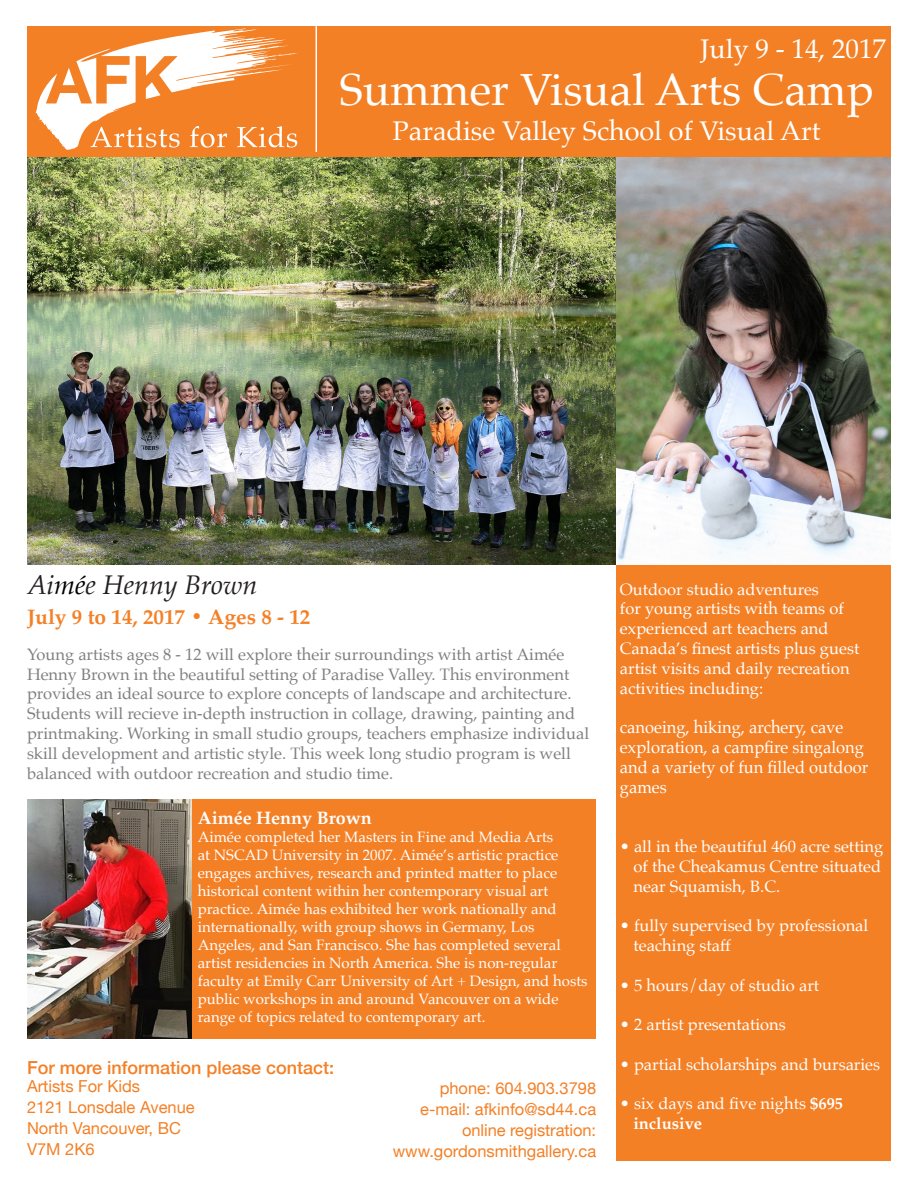
<style>
.page{position:relative;width:918px;height:1188px;background:#fff}
.page>*{position:absolute;margin:0;border:0;box-sizing:border-box;transform-origin:0 0}
.t1{font:45px "Palatino";color:#fff}
.t2{font:27px "Palatino";color:#fff}
.t3{font:italic 27px "Palatino";color:#231f20}
.t4{font:700 21px "Palatino";color:#f48026}
.t5{font:500 18px "Helvetica Neue";color:#f48026}
.t6{font:700 18px "Palatino";color:#fff}
.t7{font:17.4px/19.8px "Palatino";color:#fff;scale:.95 1}
.t8{font:16.5px/19.8px "Palatino";color:#808083}
.t9{font:16.5px/19.8px "Palatino";color:#fff}
.t10{font:16.5px "Helvetica Neue";color:#f48026}
.t11{font:15px/18px "Palatino";color:#fff}
.s1{color:#000}
.s2{font-weight:700}
</style>
<div class="page">
<div style="left:616px;top:564px;width:275px;height:597px;background:#f48026"></div>
<div style="left:191px;top:799px;width:405px;height:240px;background:#f48026"></div>
<img style="left:27px;top:157px;width:864px;height:407px">
<div style="left:27px;top:26px;width:864px;height:131px;background:#f48026"></div>
<svg style="left:36px;top:28px;width:262px;height:122px"></svg>
<img style="left:27px;top:799px;width:164px;height:240px">
<hr style="left:316px;top:26px;width:1px;height:126px;background:#fff">
<p class="t2" style="left:701px;top:27px;width:187px">July 9 - 14, 2017</p>
<p class="t1" style="left:339px;top:53px;width:536px">Summer Visual Arts Camp</p>
<p class="t2" style="left:393px;top:108px;width:430px">Paradise Valley School of Visual Art</p>
<p class="t3" style="left:27px;top:562px;width:232px">Ai<span class="s1">mé</span>e Henny Brown</p>
<p class="t4" style="left:27px;top:599px;width:285px">July 9 to 14, 2017 • Ages 8 - 12</p>
<p class="t8" style="left:27px;top:644px;width:564px">Young artists ages 8 - 12 will explore their surroundings with artist Aimée Henny Brown in the beautiful setting of Paradise Valley. This environment provides an ideal source to explore concepts of landscape and architecture.<br>Students will recieve in-depth instruction in collage, drawing, painting and printmaking. Working in small studio groups, teachers emphasize individual skill development and artistic style. This week long studio program is well balanced with outdoor recreation and studio time.</p>
<p class="t6" style="left:198px;top:803px;width:176px">Aimée Henny Brown</p>
<p class="t11" style="left:198px;top:828px;width:391px">Aimée completed her Masters in Fine and Media Arts<br>at NSCAD University in 2007. Aimée’s artistic practice engages archives, research and printed matter to place historical content within her contemporary visual art practice. Aimée has exhibited her work nationally and internationally, with group shows in Germany, Los Angeles, and San Francisco. She has completed several artist residencies in North America. She is non-regular faculty at Emily Carr University of Art + Design, and hosts public workshops in and around Vancouver on a wide range of topics related to contemporary art.</p>
<p class="t5" style="left:27px;top:1053px;width:309px">For more information please contact:</p>
<p class="t10" style="left:27px;top:1074px;width:115px">Artists For Kids</p>
<p class="t10" style="left:27px;top:1095px;width:169px">2121 Lonsdale Avenue</p>
<p class="t10" style="left:27px;top:1116px;width:156px">North Vancouver, BC</p>
<p class="t10" style="left:27px;top:1137px;width:69px">V7M 2K6</p>
<p class="t10" style="left:440px;top:1076px;width:158px">phone: 604.903.3798</p>
<p class="t10" style="left:420px;top:1097px;width:178px">e-mail: afkinfo@sd44.ca</p>
<p class="t10" style="left:462px;top:1118px;width:136px">online registration:</p>
<p class="t10" style="left:393px;top:1139px;width:205px">www.gordonsmithgallery.ca</p>
<p class="t9" style="left:620px;top:579px;width:241px">Outdoor studio adventures<br>for young artists with teams of experienced art teachers and<br>Canada’s finest artists plus guest artist visits and daily recreation activities including:</p>
<p class="t7" style="left:620px;top:717px;width:263px">canoeing, hiking, archery, cave exploration, a campfire singalong and a variety of fun filled outdoor games</p>
<p class="t9" style="left:633px;top:836px;width:251px;text-indent:-14px">• all in the beautiful 460 acre setting of the Cheakamus Centre situated near Squamish, B.C.</p>
<p class="t9" style="left:633px;top:916px;width:236px;text-indent:-14px">• fully supervised by professional teaching staff</p>
<p class="t9" style="left:620px;top:975px;width:201px">• 5 hours/day of studio art</p>
<p class="t9" style="left:620px;top:1015px;width:167px">• 2 artist presentations</p>
<p class="t9" style="left:620px;top:1054px;width:262px">• partial scholarships and bursaries</p>
<p class="t9" style="left:633px;top:1094px;width:211px;text-indent:-14px">• six days and five nights <span class="s2">$695 inclusive</span></p>
</div>
